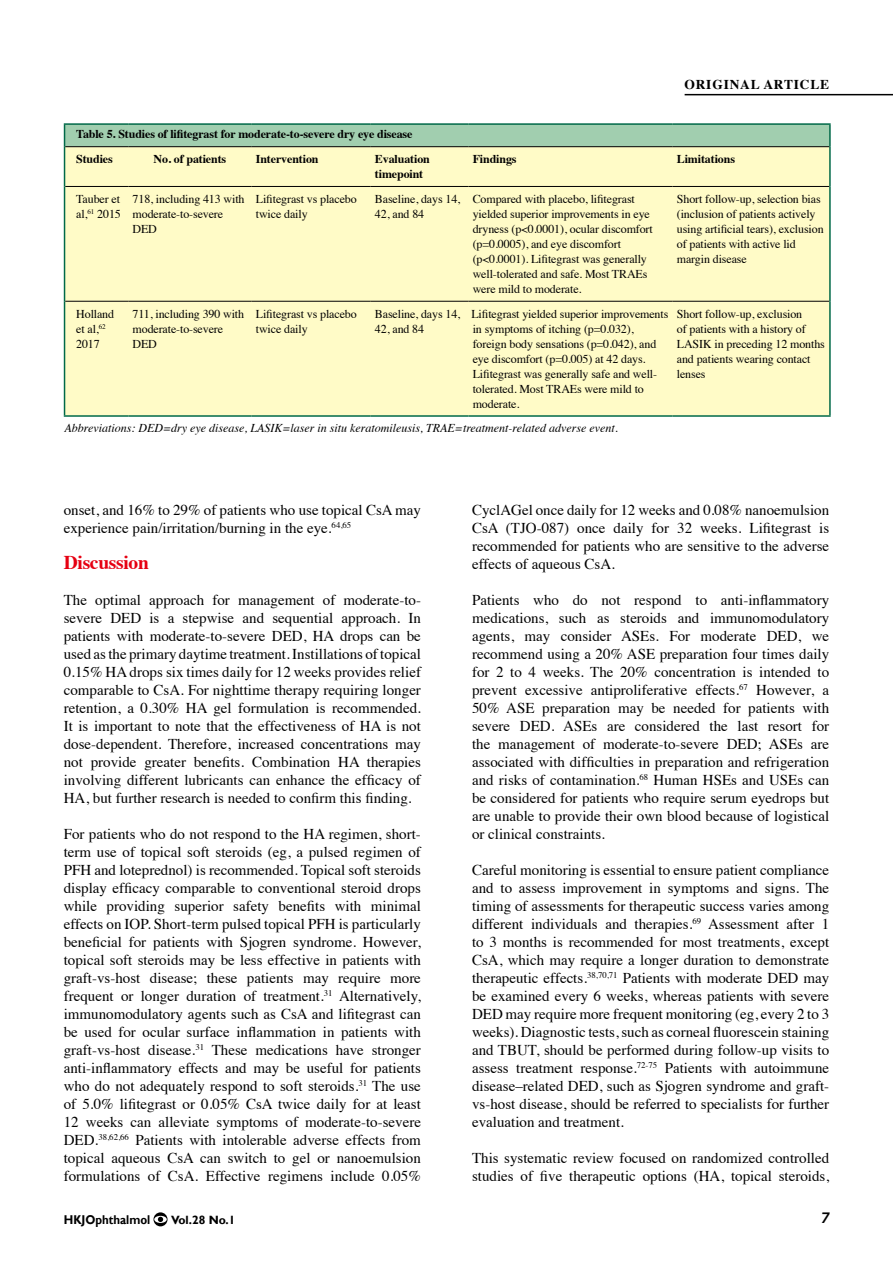
<style>
.page{position:relative;width:893px;height:1263px;background:#fff}
.page>*{position:absolute;margin:0;border:0;box-sizing:border-box;transform-origin:0 0}
.t1{font:700 19.5px "Times";letter-spacing:-.015em;color:#e60012}
.t2{font:15px/18px "Times";color:#000;text-align:justify}
.t3{font:italic 800 15px "Avenir";color:#000}
.t4{font:700 13.5px "Times";letter-spacing:.06em;color:#000}
.t5{font:700 12.75px "Gill Sans";color:#000;scale:.9 1}
.t6{font:12px/15px "Times";letter-spacing:-.01em;color:#000}
.t7{font:700 12px/24.8px "Times";letter-spacing:-.01em;color:#000}
.t8{font:italic 12px "Times";color:#000}
.t9{font:700 12px "Gill Sans";color:#000}
</style>
<div class="page">
<hr style="left:685px;top:94px;width:208px;height:1px;background:#000">
<svg style="left:153px;top:1212px;width:15px;height:14px"></svg>
<div style="left:65px;top:124px;width:765px;height:23px;background:#a1ceaf"></div>
<div style="left:65px;top:147px;width:764px;height:268px;background:#fffbc7"></div>
<hr style="left:64px;top:123px;width:64px;height:2px;background:#006948">
<svg style="left:64px;top:125px;width:1px;height:22px"></svg>
<hr style="left:128px;top:123px;width:124px;height:2px;background:#006948">
<hr style="left:252px;top:123px;width:119px;height:2px;background:#006948">
<hr style="left:371px;top:123px;width:97px;height:2px;background:#006948">
<hr style="left:468px;top:123px;width:205px;height:2px;background:#006948">
<hr style="left:673px;top:123px;width:158px;height:2px;background:#006948">
<hr style="left:829px;top:125px;width:2px;height:22px;background:#006948">
<hr style="left:64px;top:147px;width:1px;height:39px;background:#006948">
<hr style="left:829px;top:147px;width:2px;height:39px;background:#006948">
<hr style="left:64px;top:186px;width:1px;height:115px;background:#006948">
<hr style="left:829px;top:186px;width:2px;height:115px;background:#006948">
<hr style="left:64px;top:301px;width:1px;height:114px;background:#006948">
<hr style="left:829px;top:301px;width:2px;height:114px;background:#006948">
<hr style="left:65px;top:146px;width:63px;height:1px;background:#000">
<hr style="left:128px;top:146px;width:124px;height:1px;background:#000">
<hr style="left:252px;top:146px;width:119px;height:1px;background:#000">
<hr style="left:371px;top:146px;width:97px;height:1px;background:#000">
<hr style="left:468px;top:146px;width:205px;height:1px;background:#000">
<hr style="left:673px;top:146px;width:156px;height:1px;background:#000">
<hr style="left:65px;top:186px;width:63px;height:1px;background:#000">
<hr style="left:128px;top:186px;width:124px;height:1px;background:#000">
<hr style="left:252px;top:186px;width:119px;height:1px;background:#000">
<hr style="left:371px;top:186px;width:97px;height:1px;background:#000">
<hr style="left:468px;top:186px;width:205px;height:1px;background:#000">
<hr style="left:673px;top:186px;width:156px;height:1px;background:#000">
<hr style="left:64px;top:415px;width:64px;height:2px;background:#006948">
<hr style="left:128px;top:415px;width:124px;height:2px;background:#006948">
<hr style="left:252px;top:415px;width:119px;height:2px;background:#006948">
<hr style="left:371px;top:415px;width:97px;height:2px;background:#006948">
<hr style="left:468px;top:415px;width:205px;height:2px;background:#006948">
<hr style="left:673px;top:415px;width:158px;height:2px;background:#006948">
<hr style="left:65px;top:301px;width:63px;height:1px;background:#000">
<hr style="left:128px;top:301px;width:124px;height:1px;background:#000">
<hr style="left:252px;top:301px;width:119px;height:1px;background:#000">
<hr style="left:371px;top:301px;width:97px;height:1px;background:#000">
<hr style="left:468px;top:301px;width:205px;height:1px;background:#000">
<hr style="left:673px;top:301px;width:156px;height:1px;background:#000">
<p class="t4" style="left:684px;top:72px;width:146px">ORIGINAL ARTICLE</p>
<p class="t7" style="left:76px;top:121px;width:338px">Table 5. Studies of lifitegrast for moderate-to-severe dry eye disease<br>Studies</p>
<p class="t7" style="left:154px;top:145px;width:74px">No. of patients</p>
<p class="t7" style="left:256px;top:145px;width:64px">Intervention</p>
<p class="t7" style="left:375px;top:150px;width:56px;line-height:15px">Evaluation timepoint</p>
<p class="t7" style="left:473px;top:145px;width:45px">Findings</p>
<p class="t7" style="left:677px;top:145px;width:60px">Limitations</p>
<p class="t6" style="left:76px;top:190px;width:46px">Tauber et al,<sup>61</sup> 2015</p>
<p class="t6" style="left:133px;top:190px;width:114px">718, including 413 with moderate-to-severe<br>DED</p>
<p class="t6" style="left:256px;top:190px;width:102px">Lifitegrast vs placebo twice daily</p>
<p class="t6" style="left:375px;top:190px;width:87px">Baseline, days 14,<br>42, and 84</p>
<p class="t6" style="left:473px;top:190px;width:182px">Compared with placebo, lifitegrast yielded superior improvements in eye dryness (p&lt;0.0001), ocular discomfort (p=0.0005), and eye discomfort (p&lt;0.0001). Lifitegrast was generally well-tolerated and safe. Most TRAEs were mild to moderate.</p>
<p class="t6" style="left:677px;top:190px;width:148px">Short follow-up, selection bias (inclusion of patients actively using artificial tears), exclusion of patients with active lid margin disease</p>
<p class="t6" style="left:76px;top:305px;width:39px">Holland et al,<sup>62<br></sup>2017</p>
<p class="t6" style="left:133px;top:305px;width:113px">711, including 390 with moderate-to-severe<br>DED</p>
<p class="t6" style="left:256px;top:305px;width:102px">Lifitegrast vs placebo twice daily</p>
<p class="t6" style="left:375px;top:305px;width:87px">Baseline, days 14,<br>42, and 84</p>
<p class="t6" style="left:471px;top:305px;width:198px">Lifitegrast yielded superior improvements in symptoms of itching (p=0.032), foreign body sensations (p=0.042), and eye discomfort (p=0.005) at 42 days.<br>Lifitegrast was generally safe and well&shy;tolerated. Most TRAEs were mild to moderate.</p>
<p class="t6" style="left:677px;top:305px;width:150px">Short follow-up, exclusion<br>of patients with a history of<br>LASIK in preceding 12 months and patients wearing contact lenses</p>
<p class="t8" style="left:65px;top:418px;width:555px">Abbreviations: DED=dry eye disease, LASIK=laser in situ keratomileusis, TRAE=treatment-related adverse event.</p>
<p class="t2" style="left:64px;top:500px;width:359px">onset, and 16% to 29% of patients who use topical CsA may experience pain/irritation/burning in the eye.<sup>64,65</sup></p>
<h1 class="t1" style="left:64px;top:544px;width:87px">Discussion</h1>
<p class="t2" style="left:64px;top:590px;width:359px">The optimal approach for management of moderate-to&shy;severe DED is a stepwise and sequential approach. In patients with moderate-to-severe DED, HA drops can be used as the primary daytime treatment. Instillations of topical 0.15% HA drops six times daily for 12 weeks provides relief comparable to CsA. For nighttime therapy requiring longer retention, a 0.30% HA gel formulation is recommended.<br>It is important to note that the effectiveness of HA is not dose-dependent. Therefore, increased concentrations may not provide greater benefits. Combination HA therapies involving different lubricants can enhance the efficacy of HA, but further research is needed to confirm this finding.</p>
<p class="t2" style="left:64px;top:824px;width:359px">For patients who do not respond to the HA regimen, short&shy;term use of topical soft steroids (eg, a pulsed regimen of PFH and loteprednol) is recommended. Topical soft steroids display efficacy comparable to conventional steroid drops while providing superior safety benefits with minimal effects on IOP. Short-term pulsed topical PFH is particularly beneficial for patients with Sjogren syndrome. However, topical soft steroids may be less effective in patients with graft-vs-host disease; these patients may require more frequent or longer duration of treatment.<sup>31</sup> Alternatively, immunomodulatory agents such as CsA and lifitegrast can be used for ocular surface inflammation in patients with graft-vs-host disease.<sup>31</sup> These medications have stronger anti-inflammatory effects and may be useful for patients who do not adequately respond to soft steroids.<sup>31</sup> The use of 5.0% lifitegrast or 0.05% CsA twice daily for at least 12 weeks can alleviate symptoms of moderate-to-severe DED.<sup>38,62,66</sup> Patients with intolerable adverse effects from topical aqueous CsA can switch to gel or nanoemulsion formulations of CsA. Effective regimens include 0.05%</p>
<p class="t5" style="left:64px;top:1212px;width:98px">HKJOphthalmol</p>
<p class="t9" style="left:171px;top:1212px;width:66px">Vol.28 No.1</p>
<p class="t2" style="left:472px;top:500px;width:359px">CyclAGel once daily for 12 weeks and 0.08% nanoemulsion CsA (TJO-087) once daily for 32 weeks. Lifitegrast is recommended for patients who are sensitive to the adverse effects of aqueous CsA.</p>
<p class="t2" style="left:472px;top:590px;width:359px">Patients who do not respond to anti-inflammatory medications, such as steroids and immunomodulatory agents, may consider ASEs. For moderate DED, we recommend using a 20% ASE preparation four times daily for 2 to 4 weeks. The 20% concentration is intended to prevent excessive antiproliferative effects.<sup>67</sup> However, a 50% ASE preparation may be needed for patients with severe DED. ASEs are considered the last resort for the management of moderate-to-severe DED; ASEs are associated with difficulties in preparation and refrigeration and risks of contamination.<sup>68</sup> Human HSEs and USEs can be considered for patients who require serum eyedrops but are unable to provide their own blood because of logistical or clinical constraints.</p>
<p class="t2" style="left:472px;top:860px;width:359px">Careful monitoring is essential to ensure patient compliance and to assess improvement in symptoms and signs. The timing of assessments for therapeutic success varies among different individuals and therapies.<sup>69</sup> Assessment after 1 to 3 months is recommended for most treatments, except CsA, which may require a longer duration to demonstrate therapeutic effects.<sup>38,70,71</sup> Patients with moderate DED may be examined every 6 weeks, whereas patients with severe DED may require more frequent monitoring (eg, every 2 to 3 weeks). Diagnostic tests, such as corneal fluorescein staining and TBUT, should be performed during follow-up visits to assess treatment response.<sup>72-75</sup> Patients with autoimmune disease–related DED, such as Sjogren syndrome and graft&shy;vs-host disease, should be referred to specialists for further evaluation and treatment.</p>
<p class="t2" style="left:472px;top:1148px;width:359px">This systematic review focused on randomized controlled studies of five therapeutic options (HA, topical steroids,</p>
<p class="t3" style="left:820px;top:1209px;width:10px">7</p>
</div>
